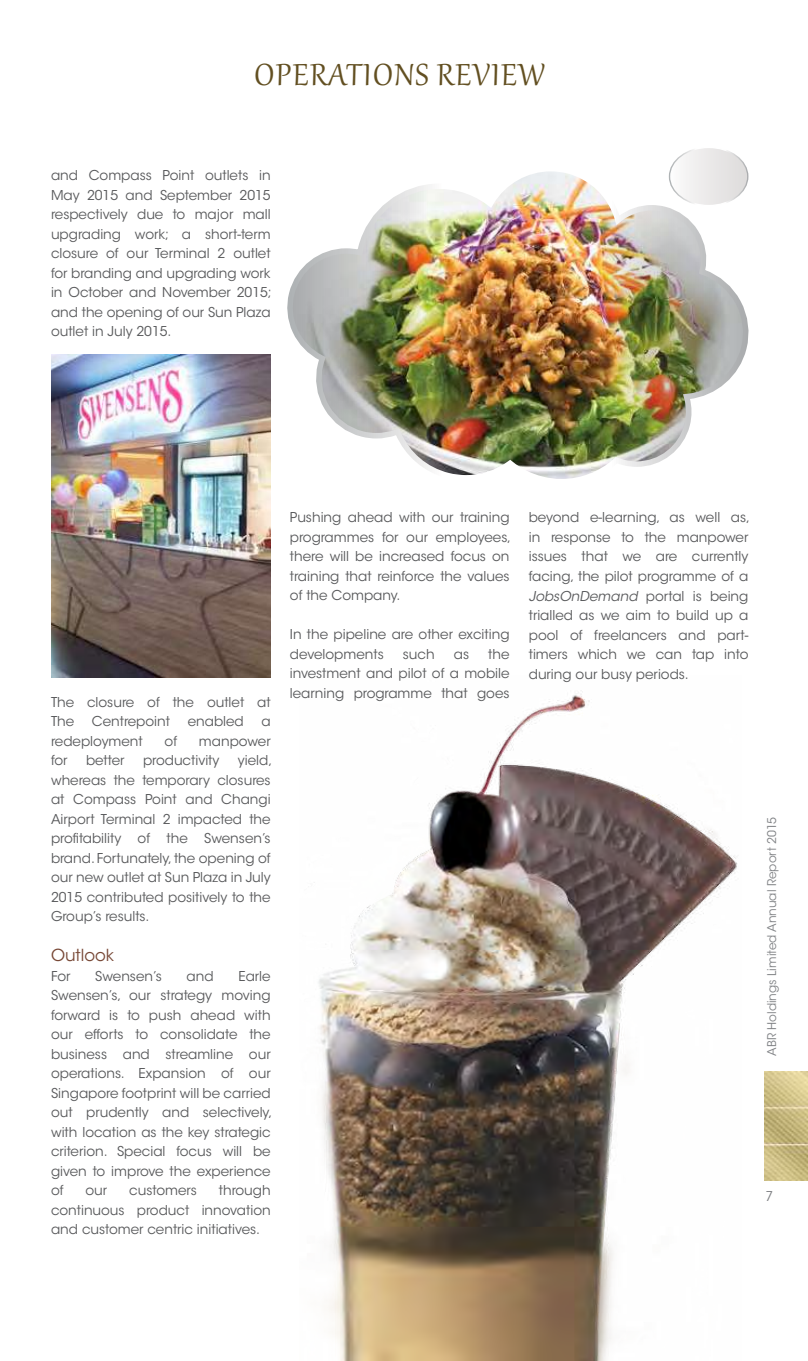
<style>
.page{position:relative;width:808px;height:1361px;background:#fff}
.page>*{position:absolute;margin:0;border:0;box-sizing:border-box;transform-origin:0 0}
.t1{font:37.5px "Gabriola";letter-spacing:.04em;color:#624f21}
.t2{font:16.5px "ITC Avant Garde Std";color:#774735}
.t3{font:13.5px/19.5px "ITC Avant Garde Std";color:#58595b;text-align:justify}
.t4{font:13.5px "ITC Avant Garde Std";color:#808285}
.t5{font:12px "ITC Avant Garde Std";color:#808285}
.s1{font-style:italic}
</style>
<div class="page">
<svg style="left:673px;top:149px;width:71px;height:14px"></svg>
<img style="left:287px;top:163px;width:462px;height:316px">
<img style="left:51px;top:354px;width:220px;height:323px">
<img style="left:318px;top:694px;width:419px;height:667px">
<img style="left:764px;top:1071px;width:44px;height:109px">
<h1 class="t1" style="left:255px;top:50px;width:292px">Operations Review</h1>
<p class="t3" style="left:51px;top:166px;width:222px">and Compass Point outlets in May 2015 and September 2015 respectively due to major mall upgrading work; a short-term closure of our Terminal 2 outlet for branding and upgrading work in October and November 2015; and the opening of our Sun Plaza outlet in July 2015.</p>
<p class="t3" style="left:51px;top:692px;width:221px">The closure of the outlet at<br>The</p>
<p class="t3" style="left:92px;top:712px;width:80px">Centrepoint</p>
<p class="t3" style="left:188px;top:712px;width:58px">enabled</p>
<p class="t3" style="left:261px;top:712px;width:11px">a</p>
<p class="t3" style="left:51px;top:731px;width:93px">redeployment</p>
<p class="t3" style="left:165px;top:731px;width:14px">of</p>
<p class="t3" style="left:199px;top:731px;width:73px">manpower</p>
<p class="t3" style="left:51px;top:751px;width:18px">for</p>
<p class="t3" style="left:86px;top:751px;width:40px">better</p>
<p class="t3" style="left:143px;top:751px;width:78px">productivity</p>
<p class="t3" style="left:51px;top:751px;width:223px;text-indent:187px">yield, whereas the temporary closures at Compass Point and Changi Airport Terminal 2 impacted the profitability of the Swensen’s brand. Fortunately, the opening of our new outlet at Sun Plaza in July 2015 contributed positively to the Group’s results.</p>
<p class="t2" style="left:51px;top:945px;width:65px">Outlook</p>
<p class="t3" style="left:51px;top:966px;width:21px">For</p>
<p class="t3" style="left:95px;top:966px;width:68px">Swensen’s</p>
<p class="t3" style="left:187px;top:966px;width:29px">and</p>
<p class="t3" style="left:51px;top:966px;width:223px;text-indent:187px">Earle Swensen’s, our strategy moving forward is to push ahead with our efforts to consolidate the business and streamline our operations. Expansion of our Singapore footprint will be carried out prudently and selectively, with location as the key strategic criterion. Special focus will be given to improve the experience of</p>
<p class="t3" style="left:51px;top:1180px;width:221px;text-indent:168px">through continuous product innovation and customer centric initiatives.</p>
<p class="t3" style="left:86px;top:1180px;width:23px">our</p>
<p class="t3" style="left:129px;top:1180px;width:69px">customers</p>
<p class="t3" style="left:290px;top:508px;width:223px">Pushing ahead with our training programmes for our employees, there will be increased focus on training that reinforce the values of the Company.</p>
<p class="t3" style="left:290px;top:625px;width:221px">In the pipeline are other exciting developments</p>
<p class="t3" style="left:290px;top:644px;width:221px;text-indent:198px">the investment and pilot of a mobile learning programme that goes</p>
<p class="t3" style="left:403px;top:644px;width:33px">such</p>
<p class="t3" style="left:454px;top:644px;width:17px">as</p>
<p class="t3" style="left:529px;top:508px;width:223px">beyond e-learning, as well as, in response to the manpower issues that we are currently facing, the pilot programme of a <span class="s1">JobsOnDemand</span> p o rta l i s be i n g trialled as we aim to build up a pool of freelancers and part&shy;timers which we can tap into during our busy periods.</p>
<p class="t5" style="left:764px;top:1055px;width:241px;rotate:-90deg">ABR Holdings Limited Annual Report 2015</p>
<p class="t4" style="left:765px;top:1187px;width:9px">7</p>
</div>
